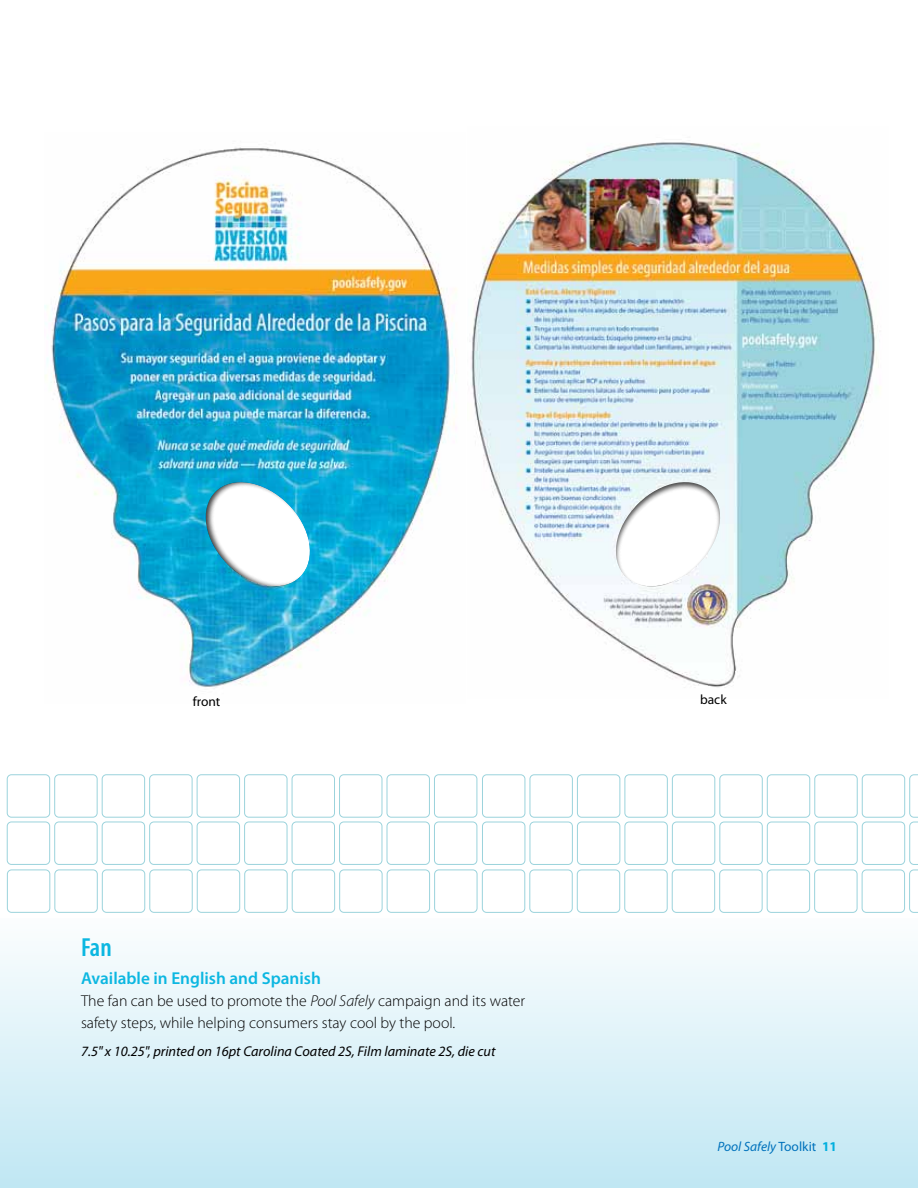
<style>
.page{position:relative;width:918px;height:1188px;background:#fff}
.page>*{position:absolute;margin:0;border:0;box-sizing:border-box;transform-origin:0 0}
.t1{font:600 condensed 26.25px "Myriad Pro";color:#0cb7e1}
.t2{font:600 17.25px "Myriad Pro";color:#0cb7e1}
.t3{font:300 15.75px/21.8px "Myriad Pro";color:#000}
.t4{font:italic 14.25px "Myriad Pro";color:#000}
.t5{font:italic 13.5px "Myriad Pro";color:#0072bc}
.t6{font:13.5px "Myriad Pro";color:#000}
.s1{font-style:italic}
.s2{font-style:normal}
.s3{font-weight:700;font-style:normal;color:#00afde}
</style>
<div class="page">
<div style="left:0;top:918px;width:918px;height:270px;background:linear-gradient(to bottom,#fcfdfe,#c0e7f3)"></div>
<div style="left:625px;top:870px;width:42px;height:43px;border:1px solid #9bd3dc;border-radius:4px"></div>
<div style="left:672px;top:870px;width:43px;height:43px;border:1px solid #9bd3dc;border-radius:4px"></div>
<div style="left:720px;top:870px;width:42px;height:43px;border:1px solid #9bd3dc;border-radius:4px"></div>
<div style="left:767px;top:870px;width:43px;height:43px;border:1px solid #9bd3dc;border-radius:4px"></div>
<div style="left:814px;top:870px;width:43px;height:43px;border:1px solid #9bd3dc;border-radius:4px"></div>
<div style="left:862px;top:870px;width:43px;height:43px;border:1px solid #9bd3dc;border-radius:4px"></div>
<div style="left:482px;top:870px;width:43px;height:43px;border:1px solid #9bd3dc;border-radius:4px"></div>
<div style="left:530px;top:870px;width:42px;height:43px;border:1px solid #9bd3dc;border-radius:4px"></div>
<div style="left:577px;top:870px;width:43px;height:43px;border:1px solid #9bd3dc;border-radius:4px"></div>
<div style="left:625px;top:822px;width:43px;height:43px;border:1px solid #9bd3dc;border-radius:4px"></div>
<div style="left:672px;top:822px;width:43px;height:43px;border:1px solid #9bd3dc;border-radius:4px"></div>
<div style="left:720px;top:822px;width:42px;height:43px;border:1px solid #9bd3dc;border-radius:4px"></div>
<div style="left:767px;top:822px;width:43px;height:43px;border:1px solid #9bd3dc;border-radius:4px"></div>
<div style="left:815px;top:822px;width:42px;height:43px;border:1px solid #9bd3dc;border-radius:4px"></div>
<div style="left:672px;top:775px;width:43px;height:42px;border:1px solid #9bd3dc;border-radius:4px"></div>
<div style="left:720px;top:775px;width:42px;height:42px;border:1px solid #9bd3dc;border-radius:4px"></div>
<div style="left:767px;top:775px;width:43px;height:42px;border:1px solid #9bd3dc;border-radius:4px"></div>
<div style="left:815px;top:775px;width:42px;height:42px;border:1px solid #9bd3dc;border-radius:4px"></div>
<div style="left:862px;top:822px;width:43px;height:43px;border:1px solid #9bd3dc;border-radius:4px"></div>
<div style="left:862px;top:775px;width:43px;height:42px;border:1px solid #9bd3dc;border-radius:4px"></div>
<svg style="left:909px;top:775px;width:9px;height:138px"></svg>
<div style="left:482px;top:822px;width:43px;height:43px;border:1px solid #9bd3dc;border-radius:4px"></div>
<div style="left:530px;top:822px;width:43px;height:43px;border:1px solid #9bd3dc;border-radius:4px"></div>
<div style="left:482px;top:775px;width:43px;height:42px;border:1px solid #9bd3dc;border-radius:4px"></div>
<div style="left:530px;top:775px;width:43px;height:42px;border:1px solid #9bd3dc;border-radius:4px"></div>
<div style="left:577px;top:822px;width:43px;height:43px;border:1px solid #9bd3dc;border-radius:4px"></div>
<div style="left:577px;top:775px;width:43px;height:42px;border:1px solid #9bd3dc;border-radius:4px"></div>
<div style="left:625px;top:775px;width:43px;height:42px;border:1px solid #9bd3dc;border-radius:4px"></div>
<div style="left:339px;top:870px;width:43px;height:43px;border:1px solid #9bd3dc;border-radius:4px"></div>
<div style="left:292px;top:870px;width:43px;height:43px;border:1px solid #9bd3dc;border-radius:4px"></div>
<div style="left:245px;top:870px;width:42px;height:43px;border:1px solid #9bd3dc;border-radius:4px"></div>
<div style="left:197px;top:870px;width:43px;height:43px;border:1px solid #9bd3dc;border-radius:4px"></div>
<div style="left:150px;top:870px;width:42px;height:43px;border:1px solid #9bd3dc;border-radius:4px"></div>
<div style="left:102px;top:870px;width:43px;height:43px;border:1px solid #9bd3dc;border-radius:4px"></div>
<div style="left:55px;top:870px;width:42px;height:43px;border:1px solid #9bd3dc;border-radius:4px"></div>
<div style="left:7px;top:870px;width:43px;height:43px;border:1px solid #9bd3dc;border-radius:4px"></div>
<div style="left:434px;top:870px;width:43px;height:43px;border:1px solid #9bd3dc;border-radius:4px"></div>
<div style="left:387px;top:870px;width:43px;height:43px;border:1px solid #9bd3dc;border-radius:4px"></div>
<div style="left:339px;top:822px;width:43px;height:43px;border:1px solid #9bd3dc;border-radius:4px"></div>
<div style="left:292px;top:822px;width:43px;height:43px;border:1px solid #9bd3dc;border-radius:4px"></div>
<div style="left:244px;top:822px;width:43px;height:43px;border:1px solid #9bd3dc;border-radius:4px"></div>
<div style="left:197px;top:822px;width:43px;height:43px;border:1px solid #9bd3dc;border-radius:4px"></div>
<div style="left:149px;top:822px;width:43px;height:43px;border:1px solid #9bd3dc;border-radius:4px"></div>
<div style="left:292px;top:775px;width:43px;height:42px;border:1px solid #9bd3dc;border-radius:4px"></div>
<div style="left:244px;top:775px;width:43px;height:42px;border:1px solid #9bd3dc;border-radius:4px"></div>
<div style="left:197px;top:775px;width:43px;height:42px;border:1px solid #9bd3dc;border-radius:4px"></div>
<div style="left:149px;top:775px;width:43px;height:42px;border:1px solid #9bd3dc;border-radius:4px"></div>
<div style="left:102px;top:822px;width:43px;height:43px;border:1px solid #9bd3dc;border-radius:4px"></div>
<div style="left:55px;top:822px;width:42px;height:43px;border:1px solid #9bd3dc;border-radius:4px"></div>
<div style="left:7px;top:822px;width:43px;height:43px;border:1px solid #9bd3dc;border-radius:4px"></div>
<div style="left:102px;top:775px;width:43px;height:42px;border:1px solid #9bd3dc;border-radius:4px"></div>
<div style="left:55px;top:775px;width:42px;height:42px;border:1px solid #9bd3dc;border-radius:4px"></div>
<div style="left:7px;top:775px;width:43px;height:42px;border:1px solid #9bd3dc;border-radius:4px"></div>
<div style="left:434px;top:822px;width:43px;height:43px;border:1px solid #9bd3dc;border-radius:4px"></div>
<div style="left:434px;top:775px;width:43px;height:42px;border:1px solid #9bd3dc;border-radius:4px"></div>
<div style="left:387px;top:822px;width:43px;height:43px;border:1px solid #9bd3dc;border-radius:4px"></div>
<div style="left:387px;top:775px;width:43px;height:42px;border:1px solid #9bd3dc;border-radius:4px"></div>
<div style="left:339px;top:775px;width:43px;height:42px;border:1px solid #9bd3dc;border-radius:4px"></div>
<img style="left:44px;top:147px;width:413px;height:541px">
<img style="left:471px;top:142px;width:410px;height:546px">
<svg style="left:182px;top:460px;width:150px;height:149px"></svg>
<svg style="left:593px;top:459px;width:149px;height:149px"></svg>
<p class="t6" style="left:193px;top:693px;width:29px">front</p>
<p class="t6" style="left:700px;top:691px;width:28px">back</p>
<h1 class="t1" style="left:81px;top:931px;width:32px">Fan</h1>
<p class="t2" style="left:81px;top:967px;width:241px">Available in English and Spanish</p>
<p class="t3" style="left:81px;top:990px;width:446px">The fan can be used to promote the <span class="s1">Pool Safely</span> campaign and its water safety steps, while helping consumers stay cool by the pool.</p>
<p class="t4" style="left:81px;top:1043px;width:416px">7.5" x 10.25", printed on 16pt Carolina Coated 2S, Film laminate 2S, die cut</p>
<p class="t5" style="left:717px;top:1138px;width:121px">Pool Safely <span class="s2">Toolkit</span> <span class="s3">11</span></p>
</div>
